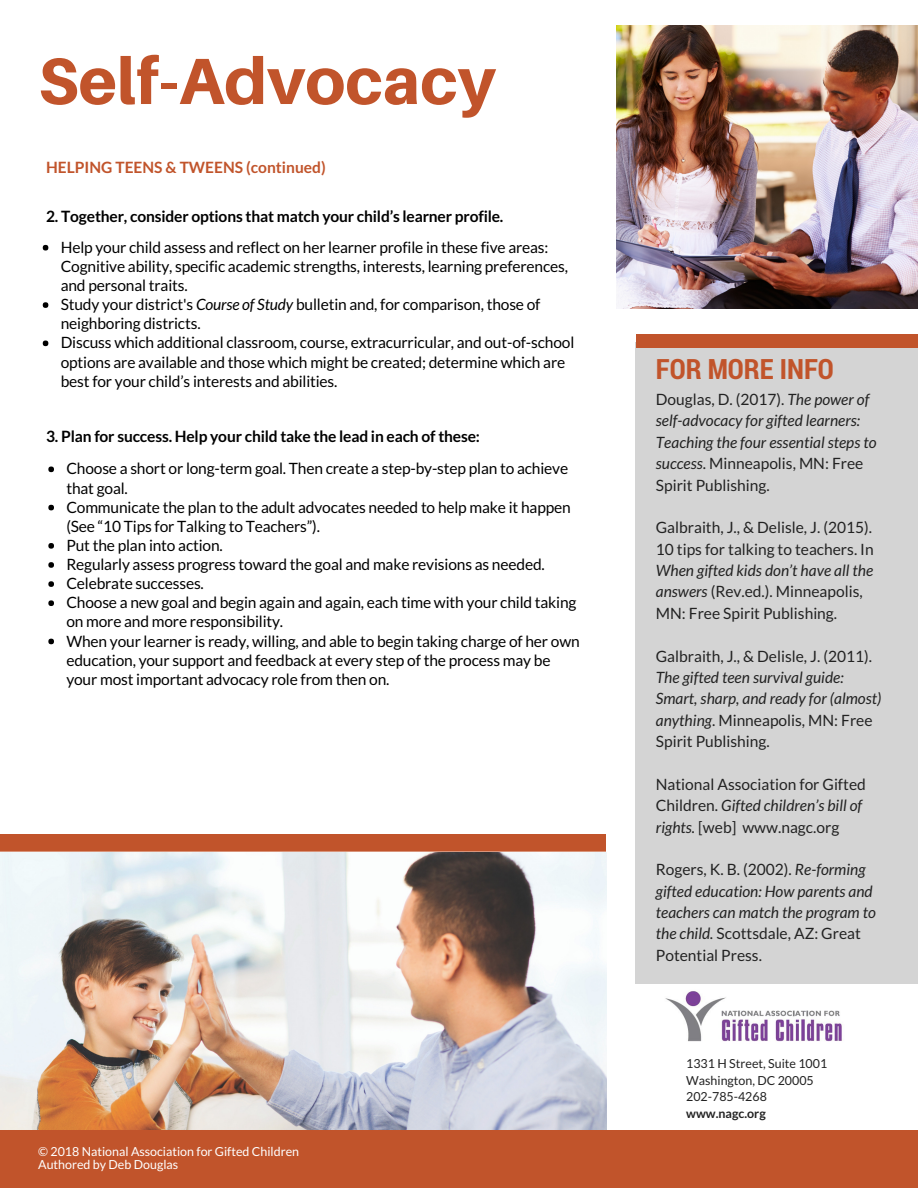
<style>
.page{position:relative;width:918px;height:1188px;background:#fff}
.page>*{position:absolute;margin:0;border:0;box-sizing:border-box;transform-origin:0 0}
.t1{font:800 65.4px "Aileron";color:#c1542b}
.t2{font:700 28.05px "Roboto Condensed";color:#c1542b}
.t3{font:15.6px/19.2px "Lato";letter-spacing:-.01em;color:#000}
.t4{font:italic 15.6px/21.3px "Lato";color:#222}
.t5{font:15.6px/21.3px "Lato";color:#222}
.t6{font:700 15.6px "Lato";letter-spacing:-.01em;color:#000}
.t7{font:700 15.6px "Lato";color:#c1542b}
.t8{font:12.45px/13.5px "Lato";color:#fff}
.t9{font:12.45px/16.8px "Lato";color:#222}
.t10{font:700 12.45px "Lato";color:#222}
.s1{font-style:italic}
.s2{font-style:normal}
</style>
<div class="page">
<div style="left:636px;top:342px;width:282px;height:641px;background:#d4d4d4"></div>
<img style="left:665px;top:991px;width:177px;height:51px">
<div style="left:636px;top:334px;width:282px;height:14px;background:#c1542b"></div>
<img style="left:0;top:853px;width:606px;height:278px">
<div style="left:0;top:834px;width:606px;height:18px;background:#c1542b"></div>
<div style="left:0;top:1131px;width:918px;height:57px;background:#c1542b"></div>
<img style="left:616px;top:26px;width:302px;height:282px">
<svg style="left:43px;top:245px;width:5px;height:6px"></svg>
<svg style="left:43px;top:302px;width:5px;height:6px"></svg>
<svg style="left:43px;top:341px;width:5px;height:5px"></svg>
<svg style="left:48px;top:467px;width:6px;height:5px"></svg>
<svg style="left:48px;top:505px;width:6px;height:5px"></svg>
<svg style="left:48px;top:543px;width:6px;height:6px"></svg>
<svg style="left:48px;top:562px;width:6px;height:6px"></svg>
<svg style="left:48px;top:581px;width:6px;height:6px"></svg>
<svg style="left:48px;top:600px;width:6px;height:6px"></svg>
<svg style="left:48px;top:639px;width:6px;height:5px"></svg>
<h1 class="t1" style="left:38px;top:41px;width:459px">Self-Advocacy</h1>
<p class="t7" style="left:46px;top:158px;width:281px">HELPING TEENS &amp; TWEENS (continued)</p>
<p class="t6" style="left:46px;top:207px;width:459px">2. Together, consider options that match your child’s learner profile.</p>
<p class="t3" style="left:61px;top:237px;width:515px">Help your child assess and reflect on her learner profile in these five areas:<br>Cognitive ability, specific academic strengths, interests, learning preferences, and personal traits.<br>Study your district's <span class="s1">Course of Study</span> bulletin and, for comparison, those of neighboring districts.<br>Discuss which additional classroom, course, extracurricular, and out-of-school options are available and those which might be created; determine which are best for your child’s interests and abilities.</p>
<p class="t6" style="left:46px;top:426px;width:435px">3. Plan for success. Help your child take the lead in each of these:</p>
<p class="t3" style="left:66px;top:459px;width:515px">Choose a short or long-term goal. Then create a step-by-step plan to achieve that goal.<br>Communicate the plan to the adult advocates needed to help make it happen (See “10 Tips for Talking to Teachers”).<br>Put the plan into action.<br>Regularly assess progress toward the goal and make revisions as needed.<br>Celebrate successes.<br>Choose a new goal and begin again and again, each time with your child taking on more and more responsibility.<br>When your learner is ready, willing, and able to begin taking charge of her own education, your support and feedback at every step of the process may be your most important advocacy role from then on.</p>
<p class="t8" style="left:36px;top:1143px;width:262px">© 2017 National Association for Gifted Children<br>Authored by Kelly Lynne Harris</p>
<p class="t8" style="left:38px;top:1144px;width:262px">© 2018 National Association for Gifted Children<br>Authored by Deb Douglas</p>
<h2 class="t2" style="left:656px;top:350px;width:179px">FOR MORE INFO</h2>
<p class="t4" style="left:656px;top:388px;width:222px"><span class="s2">Douglas, D. (2017).</span> The power of self-advocacy for gifted learners:<br>Teaching the four essential steps to success<span class="s2">. Minneapolis, MN: Free<br>Spirit Publishing.</span></p>
<p class="t5" style="left:656px;top:517px;width:219px">Galbraith, J., &amp; Delisle, J. (2015).<br>10 tips for talking to teachers. In</p>
<p class="t5" style="left:656px;top:559px;width:219px"><span class="s1">When gifted kids don’t have all the answers</span> (Rev.ed.). Minneapolis,<br>MN: Free Spirit Publishing.</p>
<p class="t5" style="left:656px;top:645px;width:218px">Galbraith, J., &amp; Delisle, J. (2011).</p>
<p class="t4" style="left:656px;top:666px;width:227px">The gifted teen survival guide:<br>Smart, sharp, and ready for (almost) anything<span class="s2">. Minneapolis, MN: Free<br>Spirit Publishing.</span></p>
<p class="t5" style="left:656px;top:773px;width:212px">National Association for Gifted<br>Children. <span class="s1">Gifted children’s bill of rights.</span> [web] www.nagc.org</p>
<p class="t4" style="left:656px;top:859px;width:222px"><span class="s2">Rogers, K. B. (2002).</span> Re-forming gifted education: How parents and teachers can match the program to the child. <span class="s2">Scottsdale, AZ: Great<br>Potential Press.</span></p>
<p class="t9" style="left:686px;top:1054px;width:143px">1331 H Street, Suite 1001<br>Washington, DC 20005<br>202-785-4268</p>
<p class="t10" style="left:686px;top:1106px;width:81px">www.nagc.org</p>
</div>
